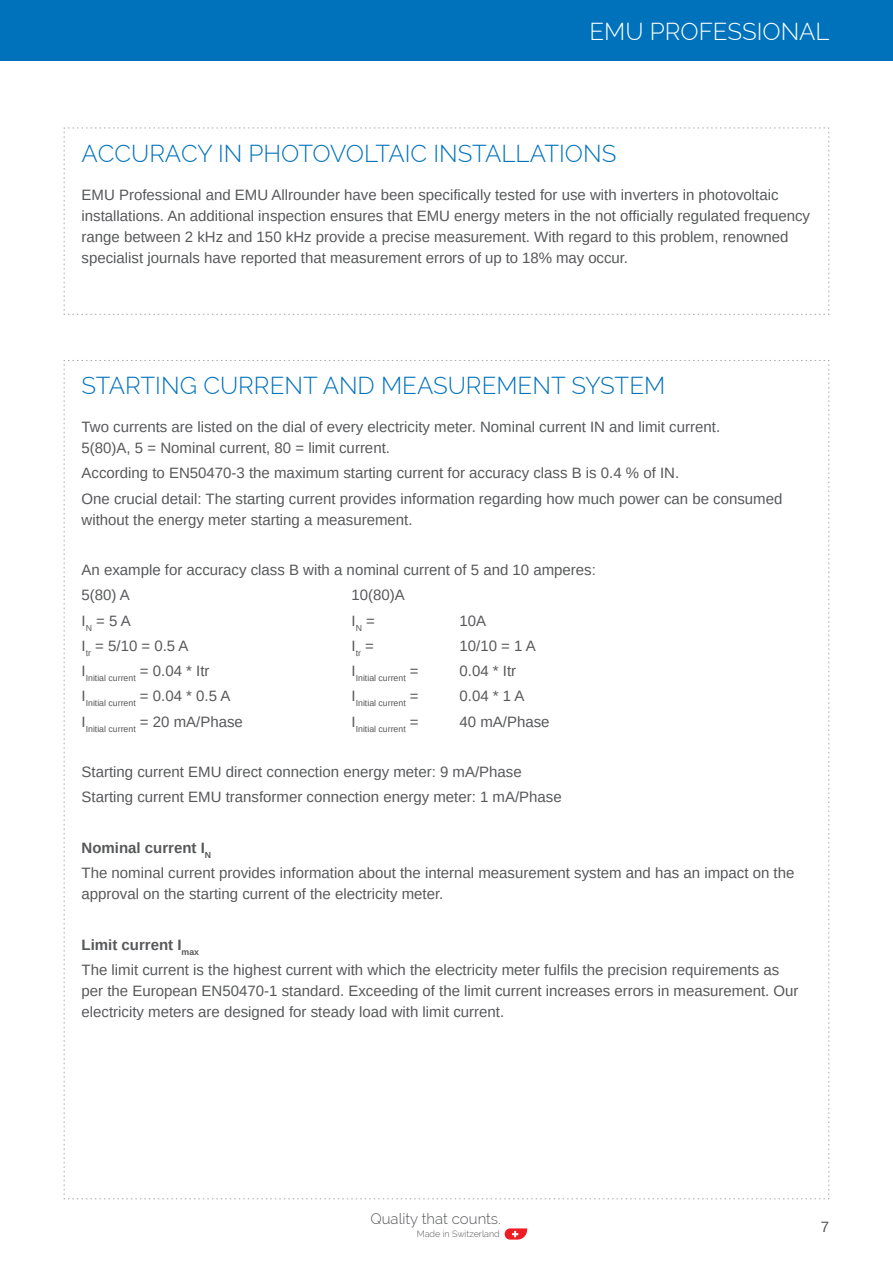
<style>
.page{position:relative;width:893px;height:1263px;background:#fff}
.page>*{position:absolute;margin:0;border:0;box-sizing:border-box;transform-origin:0 0}
.t1{font:300 24px "Raleway";color:#0072bc}
.t2{font:300 24px "Raleway";color:#fff}
.t3{font:15px/21px "Arimo";color:#57585a}
.t4{font:300 15px "Raleway";color:#57585a}
.t5{font:300 9px "Raleway";color:#57585a}
.t6{font:8.7px "Arimo";color:#57585a}
.s1{font-weight:700}
</style>
<div class="page">
<div style="left:0;top:0;width:893px;height:61px;background:#0072bc"></div>
<svg style="left:505px;top:1228px;width:22px;height:11px"></svg>
<svg style="left:63px;top:127px;width:767px;height:188px"></svg>
<h1 class="t2" style="left:589px;top:17px;width:242px">EMU PROFESSIONAL</h1>
<h1 class="t1" style="left:82px;top:139px;width:536px">ACCURACY IN PHOTOVOLTAIC INSTALLATIONS</h1>
<p class="t3" style="left:82px;top:184px;width:730px">EMU Professional and EMU Allrounder have been specifically tested for use with inverters in photovoltaic installations. An additional inspection ensures that EMU energy meters in the not officially regulated frequency range between 2 kHz and 150 kHz provide a precise measurement. With regard to this problem, renowned specialist journals have reported that measurement errors of up to 18% may occur.</p>
<h1 class="t1" style="left:82px;top:372px;width:585px">STARTING CURRENT AND MEASUREMENT SYSTEM</h1>
<p class="t3" style="left:82px;top:416px;width:640px">Two currents are listed on the dial of every electricity meter. Nominal current IN and limit current.<br>5(80)A, 5 = Nominal current, 80 = limit current.</p>
<p class="t3" style="left:82px;top:461px;width:702px;line-height:25.2px">According to EN50470-3 the maximum starting current for accuracy class B is 0.4 % of IN.<br>One crucial detail: The starting current provides information regarding how much power can be consumed</p>
<p class="t3" style="left:82px;top:509px;width:332px">without the energy meter starting a measurement.</p>
<p class="t3" style="left:82px;top:557px;width:516px;line-height:25.2px">An example for accuracy class B with a nominal current of 5 and 10 amperes:<br>5(80) A</p>
<p class="t3" style="left:352px;top:585px;width:55px">10(80)A</p>
<p class="t3" style="left:82px;top:610px;width:51px">I<sub>N</sub> = 5 A</p>
<p class="t3" style="left:352px;top:610px;width:25px">I<sub>N</sub> =</p>
<p class="t3" style="left:460px;top:610px;width:28px">10A</p>
<p class="t3" style="left:82px;top:635px;width:109px">I<sub>tr</sub> = 5/10 = 0.5 A</p>
<p class="t3" style="left:352px;top:635px;width:24px">I<sub>tr</sub> =</p>
<p class="t3" style="left:460px;top:635px;width:78px">10/10 = 1 A</p>
<p class="t6" style="left:82px;top:673px;width:130px"><sup>I</sup>Initial current <sup>=</sup> <sup>0.04</sup> <sup>*</sup> <sup>Itr</sup></p>
<p class="t6" style="left:352px;top:673px;width:69px"><sup>I</sup>Initial current <sup>=</sup></p>
<p class="t3" style="left:460px;top:661px;width:58px">0.04 * Itr</p>
<p class="t6" style="left:82px;top:699px;width:150px"><sup>I</sup>Initial current <sup>=</sup> <sup>0.04</sup> <sup>*</sup> <sup>0.5</sup> <sup>A</sup></p>
<p class="t6" style="left:352px;top:699px;width:69px"><sup>I</sup>Initial current <sup>=</sup></p>
<p class="t3" style="left:460px;top:686px;width:67px">0.04 * 1 A</p>
<p class="t6" style="left:82px;top:724px;width:163px"><sup>I</sup>Initial current <sup>=</sup> <sup>20</sup> <sup>mA/Phase</sup></p>
<p class="t6" style="left:352px;top:724px;width:69px"><sup>I</sup>Initial current <sup>=</sup></p>
<p class="t3" style="left:460px;top:711px;width:92px">40 mA/Phase</p>
<p class="t3" style="left:82px;top:759px;width:482px;line-height:25.2px">Starting current EMU direct connection energy meter: 9 mA/Phase<br>Starting current EMU transformer connection energy meter: 1 mA/Phase</p>
<p class="t3" style="left:82px;top:835px;width:714px;line-height:25.2px"><span class="s1">Nominal current I</span><sub>N<br></sub>The nominal current provides information about the internal measurement system and has an impact on the</p>
<p class="t3" style="left:82px;top:884px;width:363px">approval on the starting current of the electricity meter.</p>
<p class="t3" style="left:82px;top:932px;width:699px;line-height:25.2px"><span class="s1">Limit current I</span><sub>max<br></sub>The limit current is the highest current with which the electricity meter fulfils the precision requirements as</p>
<p class="t3" style="left:82px;top:980px;width:718px">per the European EN50470-1 standard. Exceeding of the limit current increases errors in measurement. Our electricity meters are designed for steady load with limit current.</p>
<p class="t4" style="left:370px;top:1210px;width:132px">Quality that counts.</p>
<p class="t5" style="left:417px;top:1229px;width:85px">Made in Switzerland</p>
<p class="t3" style="left:821px;top:1216px;width:10px">7</p>
</div>
